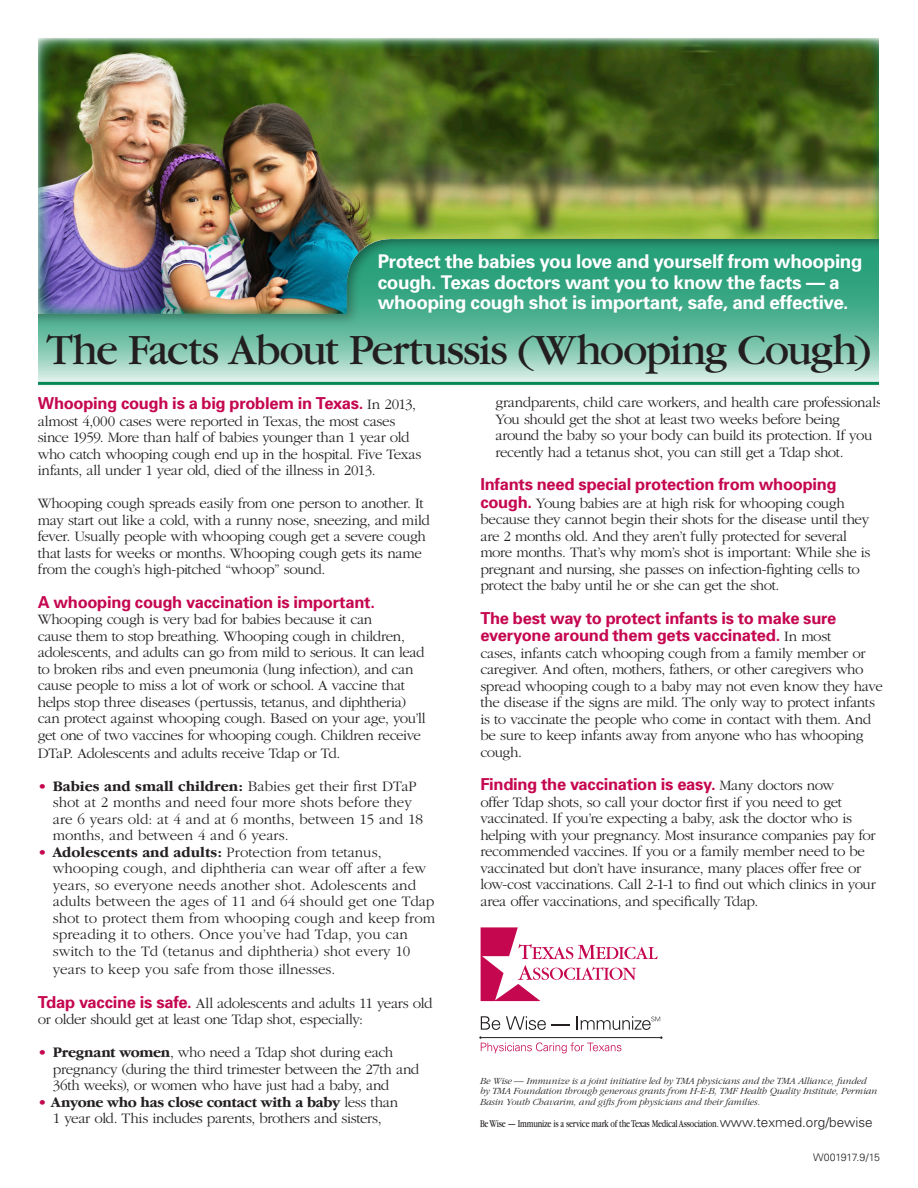
<style>
.page{position:relative;width:918px;height:1188px;background:#fff}
.page>*{position:absolute;margin:0;border:0;box-sizing:border-box;transform-origin:0 0}
.t1{font:45px "Garamond";letter-spacing:-.03em;color:#231f20}
.t2{font:700 18.9px/20.2px "Univers";letter-spacing:-.02em;color:#fff}
._11_bold_red{font:700 16.5px/17.2px "Univers";letter-spacing:-.015em;color:#c50750}
._11_bold_red-2{font:300 15px/16.5px "Garamond";letter-spacing:-.025em;color:#231f20}
.red_bullet_tabs{font:300 15px/16.5px "Garamond";color:#231f20}
.t3{font:10.8px "Garamond";letter-spacing:-.02em;color:#231f20;scale:.76 1}
._2nd_tabs{font:300 10.5px "Univers";letter-spacing:-.02em;color:#231f20}
.t4{font:italic 300 9.75px/10.5px "Garamond";letter-spacing:-.01em;color:#231f20}
.s1{font-family:"Garamond";font-weight:300;font-size:15px;color:#231f20}
.s2{color:#c50750}
.s3{font-family:"Garamond IT Cby BT";font-weight:700}
.s4{font-family:"Univers";font-weight:700;font-size:16.5px;color:#c50750}
.s5{font-family:"Univers";font-weight:300;font-size:13.5px}
</style>
<div class="page">
<svg style="left:481px;top:927px;width:176px;height:74px"></svg>
<svg style="left:481px;top:1016px;width:19px;height:14px"></svg>
<svg style="left:506px;top:1016px;width:64px;height:14px"></svg>
<hr style="left:482px;top:1037px;width:179px;height:1px;background:#231f20">
<svg style="left:479px;top:1036px;width:142px;height:17px"></svg>
<svg style="left:577px;top:1016px;width:83px;height:14px"></svg>
<img style="left:38px;top:38px;width:841px;height:198px">
<div style="left:22px;top:239px;width:868px;height:150px;background:#231f20;opacity:.45"></div>
<div style="left:880px;top:33px;width:38px;height:356px;background:#fff"></div>
<div style="left:0;top:24px;width:37px;height:383px;background:#fff"></div>
<p class="t2" style="left:378px;top:251px;width:486px">Protect the babies you love and yourself from whooping cough. Texas doctors want you to know the facts — a whooping cough shot is important, safe, and effective.</p>
<p class="t1" style="left:47px;top:326px;width:826px">The Facts About Pertussis (Whooping Cough)</p>
<p class="_11_bold_red" style="left:38px;top:395px;width:380px">Whooping cough is a big problem in Texas. <span class="s1">In 2013,</span></p>
<p class="_11_bold_red-2" style="left:38px;top:413px;width:385px">almost 4,000 cases were reported in Texas, the most cases since 1959. More than half of babies younger than 1 year old who catch whooping cough end up in the hospital. Five Texas infants, all under 1 year old, died of the illness in 2013.</p>
<p class="_11_bold_red-2" style="left:38px;top:495px;width:393px">Whooping cough spreads easily from one person to another. It may start out like a cold, with a runny nose, sneezing, and mild fever. Usually people with whooping cough get a severe cough that lasts for weeks or months. Whooping cough gets its name from the cough’s high-pitched “whoop” sound.</p>
<p class="_11_bold_red" style="left:38px;top:593px;width:339px">A whooping cough vaccination is important.</p>
<p class="_11_bold_red-2" style="left:38px;top:611px;width:389px">Whooping cough is very bad for babies because it can<br>cause them to stop breathing. Whooping cough in children, adolescents, and adults can go from mild to serious. It can lead to broken ribs and even pneumonia (lung infection), and can cause people to miss a lot of work or school. A vaccine that helps stop three diseases (pertussis, tetanus, and diphtheria) can protect against whooping cough. Based on your age, you’ll get one of two vaccines for whooping cough. Children receive</p>
<p class="_11_bold_red-2" style="left:38px;top:745px;width:304px">DTaP. Adolescents and adults receive Tdap or Td.</p>
<p class="red_bullet_tabs" style="left:53px;top:778px;width:372px;text-indent:-15px"><span class="s2">•</span> <span class="s3">Babies and small children:</span> Babies get their first DTaP shot at 2 months and need four more shots before they are 6 years old: at 4 and at 6 months, between 15 and 18 months, and between 4 and 6 years.</p>
<p class="red_bullet_tabs" style="left:53px;top:844px;width:384px;text-indent:-15px"><span class="s2">•</span> <span class="s3">Adolescents and adults:</span> Protection from tetanus, whooping cough, and diphtheria can wear off after a few years, so everyone needs another shot. Adolescents and adults between the ages of 11 and 64 should get one Tdap shot to protect them from whooping cough and keep from spreading it to others. Once you’ve had Tdap, you can switch to the Td (tetanus and diphtheria) shot every 10</p>
<p class="red_bullet_tabs" style="left:53px;top:961px;width:284px">years to keep you safe from those illnesses.</p>
<p class="_11_bold_red-2" style="left:38px;top:995px;width:396px"><span class="s4">Tdap vaccine is safe.</span> All adolescents and adults 11 years old or older should get at least one Tdap shot, especially:</p>
<p class="_11_bold_red-2" style="left:53px;top:1044px;width:368px;text-indent:-15px"><span class="s2">•</span> <span class="s3">Pregnant women</span>, who need a Tdap shot during each pregnancy (during the third trimester between the 27th and<br>36th weeks), or women who have just had a baby, and</p>
<p class="_11_bold_red-2" style="left:38px;top:1094px;width:362px;text-align:center"><span class="s2">•</span> <span class="s3">Anyone who has close contact with a baby</span> less than<br>1 year old. This includes parents, brothers and sisters,</p>
<p class="_11_bold_red-2" style="left:495px;top:394px;width:392px">grandparents, child care workers, and health care professionals.<br>You should get the shot at least two weeks before being around the baby so your body can build its protection. If you recently had a tetanus shot, you can still get a Tdap shot.</p>
<p class="_11_bold_red" style="left:480px;top:476px;width:358px">Infants need special protection from whooping</p>
<p class="_11_bold_red-2" style="left:480px;top:495px;width:392px"><span class="s4">cough.</span> Young babies are at high risk for whooping cough because they cannot begin their shots for the disease until they are 2 months old. And they aren’t fully protected for several more months. That’s why mom’s shot is important: While she is pregnant and nursing, she passes on infection-fighting cells to protect the baby until he or she can get the shot.</p>
<p class="_11_bold_red" style="left:480px;top:609px;width:358px">The best way to protect infants is to make sure everyone around them gets vaccinated. <span class="s1">In most</span></p>
<p class="_11_bold_red-2" style="left:480px;top:645px;width:404px">cases, infants catch whooping cough from a family member or caregiver. And often, mothers, fathers, or other caregivers who spread whooping cough to a baby may not even know they have the disease if the signs are mild. The only way to protect infants is to vaccinate the people who come in contact with them. And be sure to keep infants away from anyone who has whooping cough.</p>
<p class="_11_bold_red" style="left:480px;top:776px;width:355px">Finding the vaccination is easy. <span class="s1">Many doctors now</span></p>
<p class="_11_bold_red-2" style="left:480px;top:794px;width:397px">offer Tdap shots, so call your doctor first if you need to get vaccinated. If you’re expecting a baby, ask the doctor who is helping with your pregnancy. Most insurance companies pay for recommended vaccines. If you or a family member need to be vaccinated but don’t have insurance, many places offer free or low-cost vaccinations. Call 2-1-1 to find out which clinics in your area offer vaccinations, and specifically Tdap.</p>
<p class="t4" style="left:480px;top:1075px;width:399px">Be Wise — Immunize is a joint initiative led by TMA physicians and the TMA Alliance, funded by TMA Foundation through generous grants from H-E-B, TMF Health Quality Institute, Permian<br>Basin Youth Chavarim, and gifts from physicians and their families.</p>
<p class="t3" style="left:480px;top:1118px;width:518px">Be Wise — Immunize is a service mark of the Texas Medical Association. <span class="s5">www.texmed.org/bewise</span></p>
<p class="_2nd_tabs" style="left:813px;top:1151px;width:68px">W001917.9/15</p>
</div>
